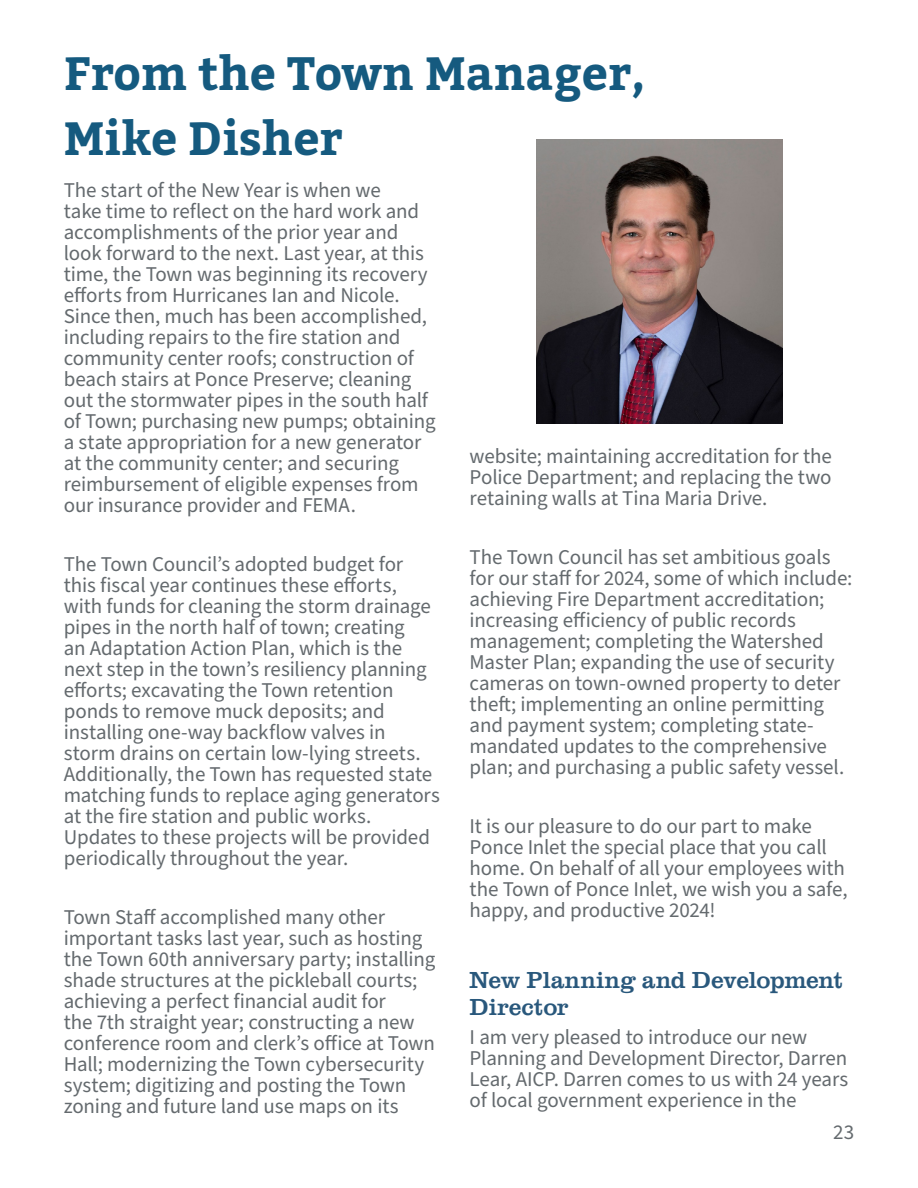
<style>
.page{position:relative;width:918px;height:1188px;background:#fff}
.page>*{position:absolute;margin:0;border:0;box-sizing:border-box;transform-origin:0 0}
.t1{font:700 46.5px/64.5px "Bitter";color:#155a7f}
.t2{font:24px/27px "Clarendon URW";letter-spacing:-.01em;color:#29587c}
.t3{font:21px/21px "Source Sans Pro";letter-spacing:-.01em;color:#646a6e}
</style>
<div class="page">
<img style="left:536px;top:139px;width:246px;height:285px">
<h1 class="t1" style="left:64px;top:43px;width:583px">From the Town Manager,<br>Mike Disher</h1>
<p class="t3" style="left:64px;top:180px;width:373px">The start of the New Year is when we<br>take time to reflect on the hard work and accomplishments of the prior year and look forward to the next. Last year, at this time, the Town was beginning its recovery efforts from Hurricanes Ian and Nicole.<br>Since then, much has been accomplished, including repairs to the fire station and community center roofs; construction of beach stairs at Ponce Preserve; cleaning out the stormwater pipes in the south half of Town; purchasing new pumps; obtaining a state appropriation for a new generator at the community center; and securing reimbursement of eligible expenses from our insurance provider and FEMA.</p>
<p class="t3" style="left:64px;top:554px;width:378px">The Town Council’s adopted budget for this fiscal year continues these efforts, with funds for cleaning the storm drainage pipes in the north half of town; creating<br>an Adaptation Action Plan, which is the next step in the town’s resiliency planning efforts; excavating the Town retention ponds to remove muck deposits; and installing one-way backflow valves in storm drains on certain low-lying streets.<br>Additionally, the Town has requested state matching funds to replace aging generators at the fire station and public works.<br>Updates to these projects will be provided periodically throughout the year.</p>
<p class="t3" style="left:64px;top:907px;width:373px">Town Staff accomplished many other important tasks last year, such as hosting the Town 60th anniversary party; installing shade structures at the pickleball courts; achieving a perfect financial audit for<br>the 7th straight year; constructing a new conference room and clerk’s office at Town Hall; modernizing the Town cybersecurity system; digitizing and posting the Town zoning and future land use maps on its</p>
<p class="t3" style="left:470px;top:446px;width:364px;text-align:justify">website; maintaining accreditation for the Police Department; and replacing the two retaining walls at Tina Maria Drive.</p>
<p class="t3" style="left:470px;top:547px;width:384px">The Town Council has set ambitious goals for our staff for 2024, some of which include: achieving Fire Department accreditation; increasing efficiency of public records management; completing the Watershed Master Plan; expanding the use of security cameras on town-owned property to deter theft; implementing an online permitting and payment system; completing state&shy;mandated updates to the comprehensive plan; and purchasing a public safety vessel.</p>
<p class="t3" style="left:470px;top:816px;width:379px">It is our pleasure to do our part to make Ponce Inlet the special place that you call home. On behalf of all your employees with the Town of Ponce Inlet, we wish you a safe, happy, and productive 2024!</p>
<p class="t2" style="left:470px;top:964px;width:375px">New Planning and Development<br>Director</p>
<p class="t3" style="left:470px;top:1027px;width:380px">I am very pleased to introduce our new Planning and Development Director, Darren Lear, AICP. Darren comes to us with 24 years of local government experience in the</p>
<p class="t3" style="left:833px;top:1123px;width:23px">23</p>
</div>
